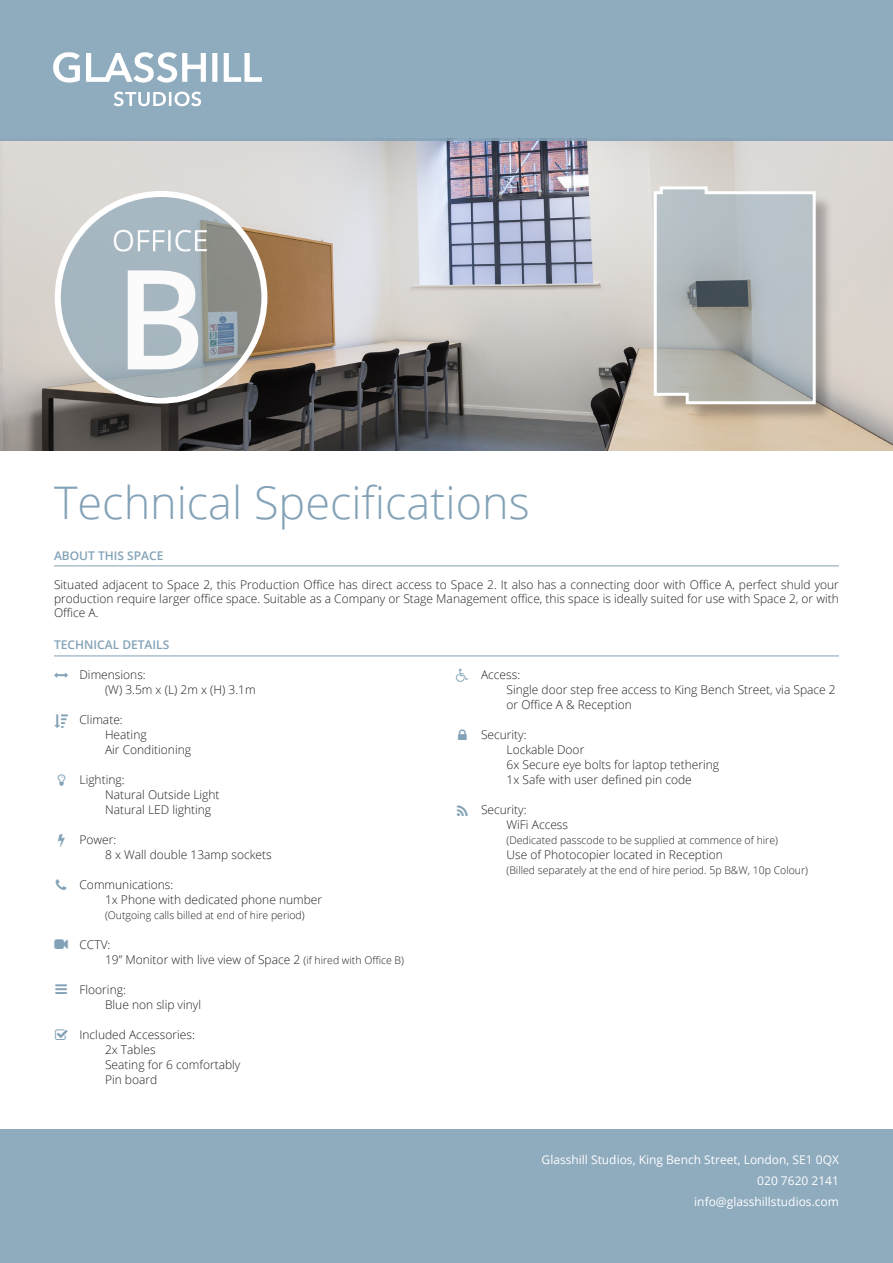
<style>
.page{position:relative;width:893px;height:1263px;background:#fff}
.page>*{position:absolute;margin:0;border:0;box-sizing:border-box;transform-origin:0 0}
.t1{font:300 45px "Open Sans";color:#83a2b7}
.t2{font:300 12px/15px "Open Sans";color:#231f20}
.t3{font:12px "Open Sans";color:#fff}
.t4{font:600 12px "Open Sans";color:#83a2b7}
.t5{font:300 10.5px "Open Sans";color:#231f20}
.s1{font-size:10.5px}
</style>
<div class="page">
<div style="left:0;top:1129px;width:893px;height:134px;background:#8fabbe"></div>
<hr style="left:54px;top:655px;width:785px;height:1px;background:#83a2b7">
<hr style="left:54px;top:565px;width:785px;height:1px;background:#83a2b7">
<img style="left:0;top:140px;width:893px;height:311px">
<div style="left:0;top:0;width:893px;height:140px;background:#8fabbe"></div>
<svg style="left:53px;top:52px;width:27px;height:31px"></svg>
<svg style="left:86px;top:52px;width:120px;height:31px"></svg>
<svg style="left:224px;top:53px;width:38px;height:29px"></svg>
<svg style="left:212px;top:53px;width:5px;height:29px"></svg>
<svg style="left:114px;top:91px;width:87px;height:15px"></svg>
<img style="left:54px;top:190px;width:214px;height:214px">
<div style="left:55px;top:191px;width:212px;height:213px;border:6px solid #fff;border-radius:50%"></div>
<div style="left:657px;top:190px;width:176px;height:232px;background:#231f20;opacity:.75"></div>
<svg style="left:652px;top:185px;width:165px;height:221px;background:#b3b9ba"></svg>
<p class="t1" style="left:54px;top:472px;width:477px">Technical Specifications</p>
<p class="t4" style="left:54px;top:547px;width:111px">ABOUT THIS SPACE</p>
<p class="t2" style="left:54px;top:577px;width:786px;line-height:14.4px;text-align:justify">Situated adjacent to Space 2, this Production Office has direct access to Space 2. It also has a connecting door with Office A, perfect shuld your production require larger office space. Suitable as a Company or Stage Management office, this space is ideally suited for use with Space 2, or with Office A.</p>
<p class="t4" style="left:54px;top:636px;width:117px">TECHNICAL DETAILS</p>
<p class="t2" style="left:105px;top:667px;width:152px;text-indent:-26px">Dimensions:<br>(W) 3.5m x (L) 2m x (H) 3.1m</p>
<p class="t2" style="left:105px;top:712px;width:88px;text-indent:-26px">Climate:<br>Heating<br>Air Conditioning</p>
<p class="t2" style="left:105px;top:772px;width:116px;text-indent:-26px">Lighting:<br>Natural Outside Light<br>Natural LED lighting</p>
<p class="t2" style="left:105px;top:832px;width:168px;text-indent:-26px">Power:<br>8 x Wall double 13amp sockets</p>
<p class="t2" style="left:105px;top:877px;width:219px;text-indent:-26px">Communications:<br>1x Phone with dedicated phone number</p>
<p class="t5" style="left:105px;top:908px;width:201px">(Outgoing calls billed at end of hire period)</p>
<p class="t2" style="left:105px;top:937px;width:300px;text-indent:-26px">CCTV:<br>19” Monitor with live view of Space 2 <span class="s1">(if hired with Office B)</span></p>
<p class="t2" style="left:105px;top:982px;width:98px;text-indent:-26px">Flooring:<br>Blue non slip vinyl</p>
<p class="t2" style="left:105px;top:1027px;width:137px;text-indent:-26px">Included Accessories:<br>2x Tables<br>Seating for 6 comfortably<br>Pin board</p>
<p class="t2" style="left:506px;top:667px;width:331px;text-indent:-26px">Access:<br>Single door step free access to King Bench Street, via Space 2 or Office A &amp; Reception</p>
<p class="t2" style="left:506px;top:727px;width:214px;text-indent:-26px">Security:<br>Lockable Door<br>6x Secure eye bolts for laptop tethering<br>1x Safe with user defined pin code</p>
<p class="t2" style="left:506px;top:802px;width:63px;text-indent:-26px">Security:<br>WiFi Access</p>
<p class="t5" style="left:506px;top:833px;width:273px">(Dedicated passcode to be supplied at commence of hire)</p>
<p class="t2" style="left:506px;top:847px;width:218px">Use of Photocopier located in Reception</p>
<p class="t5" style="left:506px;top:863px;width:303px">(Billed separately at the end of hire period. 5p B&amp;W, 10p Colour)</p>
<p class="t3" style="left:542px;top:1151px;width:299px">Glasshill Studios, King Bench Street, London, SE1 0QX</p>
<p class="t3" style="left:757px;top:1172px;width:83px">020 7620 2141</p>
<p class="t3" style="left:694px;top:1193px;width:146px">info@glasshillstudios.com</p>
</div>
